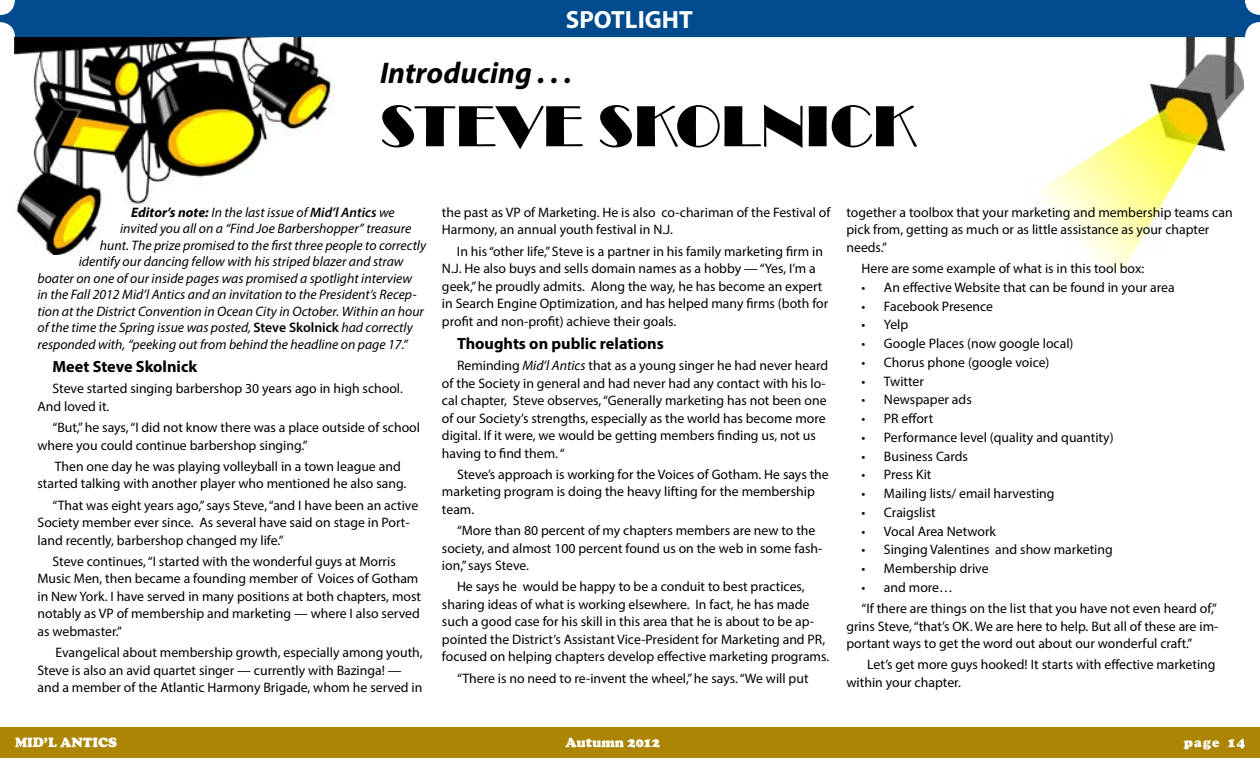
<style>
.page{position:relative;width:1260px;height:765px;background:#fff}
.page>*{position:absolute;margin:0;border:0;box-sizing:border-box;transform-origin:0 0}
.t1{font:60px "Broadway";color:#000}
.t2{font:italic 700 30px "Myriad Pro";color:#000}
.t3{font:700 25px "Myriad Pro";color:#fff}
.t4{font:700 16.25px "Myriad Pro";color:#000}
.t5{font:13.75px/17.5px "Myriad Pro";color:#000}
.t6{font:italic 13.75px "Myriad Pro";color:#000}
.t7{font:900 13.75px "Cooper";color:#fff}
.s1{font-weight:700}
.s2{font-weight:600}
.s3{font-weight:600;font-style:normal}
.s4{font-style:italic}
</style>
<div class="page">
<div style="left:0;top:727px;width:1260px;height:31px;background:#ad8505"></div>
<img style="left:14px;top:37px;width:321px;height:217px">
<img style="left:1028px;top:37px;width:215px;height:232px">
<div style="left:0;top:0;width:1260px;height:37px;background:#004b8d;border-radius:15px"></div>
<h3 class="t3" style="left:566px;top:3px;width:128px">SPOTLIGHT</h3>
<h2 class="t2" style="left:380px;top:53px;width:193px">Introducing . . .</h2>
<h1 class="t1" style="left:380px;top:91px;width:538px">STEVE SKOLNICK</h1>
<p class="t6" style="left:131px;top:204px;width:265px"><span class="s1">Editor’s note:</span> In the last issue of <span class="s2">Mid’l Antics</span> we</p>
<p class="t6" style="left:120px;top:220px;width:293px">invited you all on a “Find Joe Barbershopper” treasure</p>
<p class="t6" style="left:100px;top:237px;width:328px">hunt. The prize promised to the first three people to correctly</p>
<p class="t6" style="left:79px;top:253px;width:326px">identify our dancing fellow with his striped blazer and straw</p>
<p class="t6" style="left:38px;top:270px;width:376px">boater on one of our inside pages was promised a spotlight interview</p>
<p class="t6" style="left:38px;top:286px;width:381px">in the Fall 2012 Mid’l Antics and an invitation to the President’s Recep-</p>
<p class="t6" style="left:38px;top:303px;width:388px">tion at the District Convention in Ocean City in October. Within an hour</p>
<p class="t6" style="left:38px;top:319px;width:377px">of the time the Spring issue was posted, <span class="s3">Steve Skolnick</span> had correctly</p>
<p class="t6" style="left:38px;top:336px;width:372px">responded with, “peeking out from behind the headline on page 17.”</p>
<p class="t4" style="left:52px;top:356px;width:146px">Meet Steve Skolnick</p>
<p class="t5" style="left:37px;top:380px;width:367px;text-indent:15px">Steve started singing barbershop 30 years ago in high school.<br>And loved it.</p>
<p class="t5" style="left:37px;top:419px;width:384px;text-indent:15px">“But,” he says, “I did not know there was a place outside of school where you could continue barbershop singing.”</p>
<p class="t5" style="left:37px;top:457px;width:370px;text-indent:17px">Then one day he was playing volleyball in a town league and started talking with another player who mentioned he also sang.</p>
<p class="t5" style="left:37px;top:496px;width:382px;text-indent:15px">“That was eight years ago,” says Steve, “and I have been an active<br>Society member ever since. As several have said on stage in Port&shy;land recently, barbershop changed my life.”</p>
<p class="t5" style="left:37px;top:552px;width:385px;text-indent:15px">Steve continues, “I started with the wonderful guys at Morris Music Men, then became a founding member of Voices of Gotham in New York. I have served in many positions at both chapters, most notably as VP of membership and marketing — where I also served as webmaster.”</p>
<p class="t5" style="left:37px;top:644px;width:387px;text-indent:18px">Evangelical about membership growth, especially among youth,<br>Steve is also an avid quartet singer — currently with Bazinga! — and a member of the Atlantic Harmony Brigade, whom he served in</p>
<p class="t5" style="left:442px;top:203px;width:390px">the past as VP of Marketing. He is also co-chariman of the Festival of<br>Harmony, an annual youth festival in N.J.</p>
<p class="t5" style="left:442px;top:242px;width:388px;text-indent:15px">In his “other life,” Steve is a partner in his family marketing firm in N.J. He also buys and sells domain names as a hobby — “Yes, I’m a geek,” he proudly admits. Along the way, he has become an expert in Search Engine Optimization, and has helped many firms (both for profit and non-profit) achieve their goals.</p>
<p class="t4" style="left:457px;top:333px;width:208px">Thoughts on public relations</p>
<p class="t5" style="left:442px;top:357px;width:388px;text-indent:15px">Reminding <span class="s4">Mid’l Antics</span> that as a young singer he had never heard of the Society in general and had never had any contact with his lo&shy;cal chapter, Steve observes, “Generally marketing has not been one of our Society’s strengths, especially as the world has become more digital. If it were, we would be getting members finding us, not us having to find them. “</p>
<p class="t5" style="left:442px;top:465px;width:388px;text-indent:15px">Steve’s approach is working for the Voices of Gotham. He says the marketing program is doing the heavy lifting for the membership team.</p>
<p class="t5" style="left:442px;top:522px;width:382px;text-indent:15px">“More than 80 percent of my chapters members are new to the society, and almost 100 percent found us on the web in some fash&shy;ion,” says Steve.</p>
<p class="t5" style="left:442px;top:578px;width:389px;text-indent:15px">He says he would be happy to be a conduit to best practices, sharing ideas of what is working elsewhere. In fact, he has made such a good case for his skill in this area that he is about to be ap&shy;pointed the District’s Assistant Vice-President for Marketing and PR, focused on helping chapters develop effective marketing programs.</p>
<p class="t5" style="left:457px;top:669px;width:353px">“There is no need to re-invent the wheel,” he says. “We will put</p>
<p class="t5" style="left:846px;top:203px;width:388px">together a toolbox that your marketing and membership teams can pick from, getting as much or as little assistance as your chapter needs.”</p>
<p class="t5" style="left:861px;top:260px;width:284px">Here are some example of what is in this tool box:</p>
<p class="t5" style="left:861px;top:278px;width:315px">• An effective Website that can be found in your area</p>
<p class="t5" style="left:861px;top:297px;width:133px">• Facebook Presence</p>
<p class="t5" style="left:861px;top:316px;width:48px">• Yelp</p>
<p class="t5" style="left:861px;top:335px;width:213px">• Google Places (now google local)</p>
<p class="t5" style="left:861px;top:353px;width:190px">• Chorus phone (google voice)</p>
<p class="t5" style="left:861px;top:372px;width:64px">• Twitter</p>
<p class="t5" style="left:861px;top:391px;width:112px">• Newspaper ads</p>
<p class="t5" style="left:861px;top:410px;width:73px">• PR effort</p>
<p class="t5" style="left:861px;top:428px;width:254px">• Performance level (quality and quantity)</p>
<p class="t5" style="left:861px;top:447px;width:108px">• Business Cards</p>
<p class="t5" style="left:861px;top:466px;width:72px">• Press Kit</p>
<p class="t5" style="left:861px;top:485px;width:195px">• Mailing lists/ email harvesting</p>
<p class="t5" style="left:861px;top:503px;width:76px">• Craigslist</p>
<p class="t5" style="left:861px;top:522px;width:136px">• Vocal Area Network</p>
<p class="t5" style="left:861px;top:541px;width:253px">• Singing Valentines and show marketing</p>
<p class="t5" style="left:861px;top:560px;width:129px">• Membership drive</p>
<p class="t5" style="left:861px;top:576px;width:357px;line-height:21.2px">• and more…<br>“If there are things on the list that you have not even heard of,”</p>
<p class="t5" style="left:846px;top:617px;width:373px">grins Steve, “that’s OK. We are here to help. But all of these are im&shy;portant ways to get the word out about our wonderful craft.”</p>
<p class="t5" style="left:846px;top:656px;width:371px;text-indent:21px">Let’s get more guys hooked! It starts with effective marketing within your chapter.</p>
<p class="t7" style="left:15px;top:734px;width:104px">MID’L ANTICS</p>
<p class="t7" style="left:566px;top:734px;width:96px">Autumn 2012</p>
<p class="t7" style="left:1184px;top:734px;width:63px">page 14</p>
</div>
